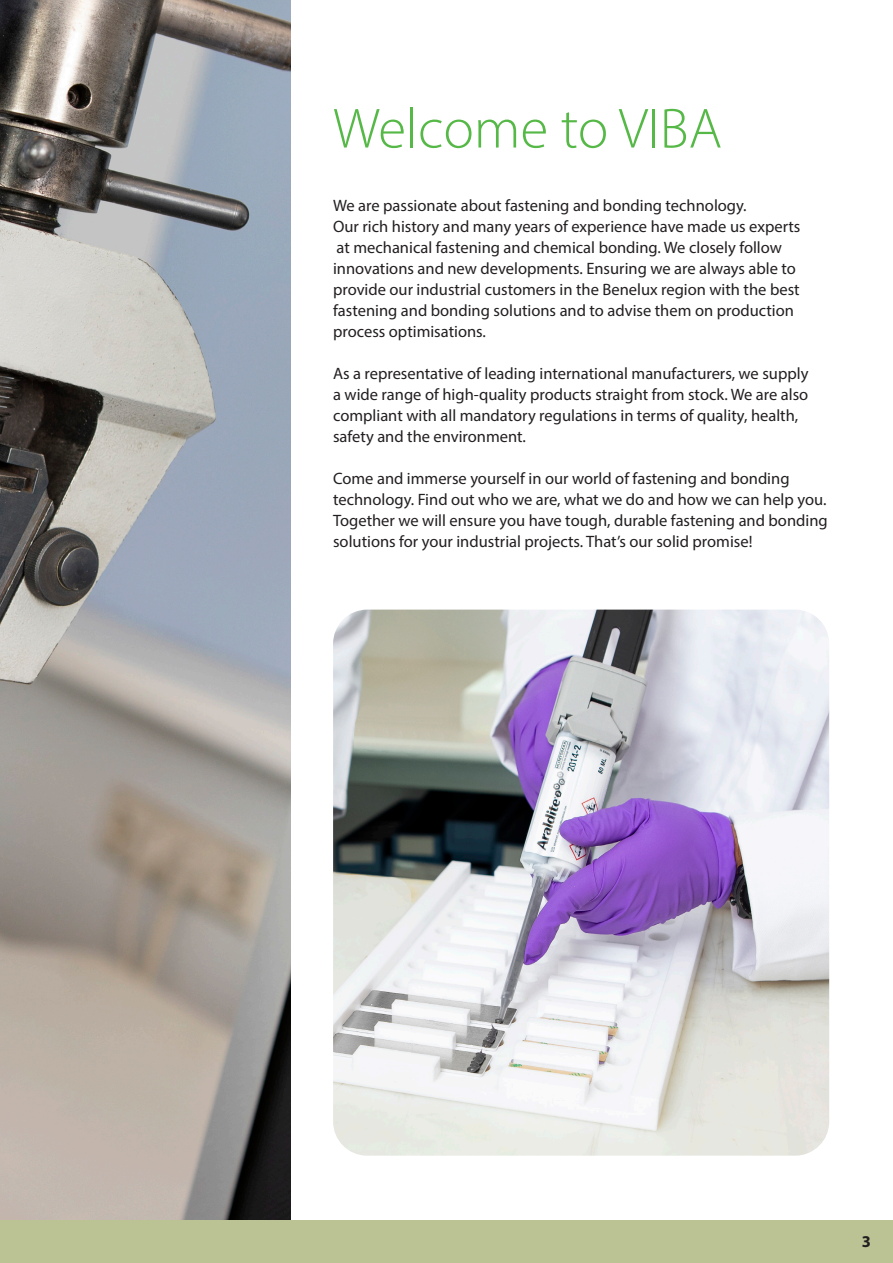
<style>
.page{position:relative;width:893px;height:1263px;background:#fff}
.page>*{position:absolute;margin:0;border:0;box-sizing:border-box;transform-origin:0 0}
.kop{font:300 57px "Myriad Pro";color:#56b947}
.body{font:16.5px/21px "Myriad Pro";color:#231f20}
.t1{font:700 16.5px "Myriad Pro";color:#231f20}
</style>
<div class="page">
<img style="left:0;top:0;width:291px;height:1220px">
<img style="left:333px;top:610px;width:496px;height:546px">
<div style="left:0;top:1220px;width:893px;height:43px;background:#bbc294"></div>
<p class="kop" style="left:333px;top:94px;width:390px">Welcome to VIBA</p>
<p class="body" style="left:333px;top:194px;width:415px">We are passionate about fastening and bonding technology.</p>
<p class="body" style="left:333px;top:215px;width:469px">Our rich history and many years of experience have made us experts</p>
<p class="body" style="left:333px;top:236px;width:468px">at mechanical fastening and chemical bonding. We closely follow innovations and new developments. Ensuring we are always able to provide our industrial customers in the Benelux region with the best fastening and bonding solutions and to advise them on production process optimisations.</p>
<p class="body" style="left:333px;top:362px;width:477px">As a representative of leading international manufacturers, we supply</p>
<p class="body" style="left:333px;top:383px;width:477px">a wide range of high-quality products straight from stock. We are also compliant with all mandatory regulations in terms of quality, health, safety and the environment.</p>
<p class="body" style="left:333px;top:467px;width:496px">Come and immerse yourself in our world of fastening and bonding technology. Find out who we are, what we do and how we can help you.<br>Together we will ensure you have tough, durable fastening and bonding solutions for your industrial projects. That’s our solid promise!</p>
<p class="t1" style="left:862px;top:1231px;width:11px">3</p>
</div>
